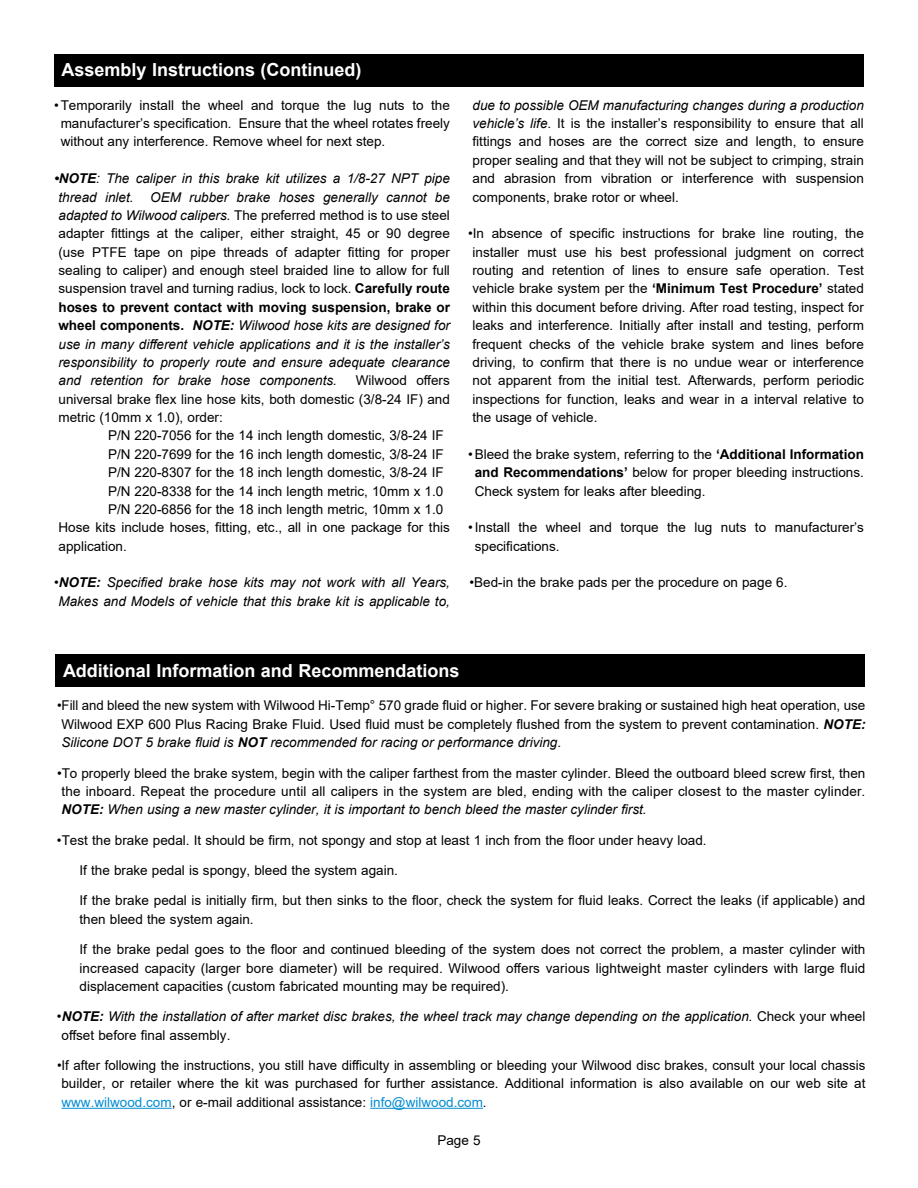
<style>
.page{position:relative;width:918px;height:1188px;background:#fff}
.page>*{position:absolute;margin:0;border:0;box-sizing:border-box;transform-origin:0 0}
.t1{font:700 18px "Arial";color:#fff}
.t2{font:13.5px/18.3px "Arial";color:#000;text-align:justify}
.t3{font:italic 13.5px/18.3px "Arial";color:#000;text-align:justify}
.s1{font-weight:700}
.s2{font-style:normal}
.s3{font-weight:700;font-style:normal}
.s4{font-style:italic}
.s5{font-weight:700;font-style:italic}
.s6{color:#008cd1}
</style>
<div class="page">
<div style="left:54px;top:54px;width:810px;height:32px;background:#000"></div>
<hr style="left:62px;top:1108px;width:110px;height:1px;background:#008cd1">
<hr style="left:370px;top:1108px;width:113px;height:1px;background:#008cd1">
<div style="left:56px;top:655px;width:810px;height:32px;background:#000"></div>
<h1 class="t1" style="left:62px;top:57px;width:302px">Assembly Instructions (Continued)</h1>
<p class="t2" style="left:61px;top:96px;width:391px;text-indent:-7px">•Temporarily install the wheel and torque the lug nuts to the manufacturer’s specification. Ensure that the wheel rotates freely without any interference. Remove wheel for next step.</p>
<p class="t3" style="left:58px;top:170px;width:393px;text-indent:-4px"><span class="s1">•NOTE</span>: The caliper in this brake kit utilizes a 1/8-27 NPT pipe thread inlet. OEM rubber brake hoses generally cannot be adapted to Wilwood calipers. <span class="s2">The preferred method is to use steel adapter fittings at the caliper, either straight, 45 or 90 degree (use PTFE tape on pipe threads of adapter fitting for proper sealing to caliper) and enough steel braided line to allow for full suspension travel and turning radius, lock to lock.</span> <span class="s3">Carefully route hoses to prevent contact with moving suspension, brake or wheel components.</span> <span class="s1">NOTE:</span> Wilwood hose kits are designed for use in many different vehicle applications and it is the installer’s responsibility to properly route and ensure adequate clearance and retention for brake hose components.</p>
<p class="t2" style="left:58px;top:371px;width:393px;text-indent:297px">Wilwood offers universal brake flex line hose kits, both domestic (3/8-24 IF) and metric (10mm x 1.0), order:</p>
<p class="t2" style="left:108px;top:426px;width:337px">P/N 220-7056 for the 14 inch length domestic, 3/8-24 IF</p>
<p class="t2" style="left:108px;top:445px;width:337px">P/N 220-7699 for the 16 inch length domestic, 3/8-24 IF</p>
<p class="t2" style="left:108px;top:463px;width:337px">P/N 220-8307 for the 18 inch length domestic, 3/8-24 IF</p>
<p class="t2" style="left:108px;top:482px;width:337px">P/N 220-8338 for the 14 inch length metric, 10mm x 1.0</p>
<p class="t2" style="left:108px;top:500px;width:337px">P/N 220-6856 for the 18 inch length metric, 10mm x 1.0</p>
<p class="t2" style="left:58px;top:518px;width:393px">Hose kits include hoses, fitting, etc., all in one package for this</p>
<p class="t2" style="left:58px;top:537px;width:70px">application.</p>
<p class="t3" style="left:54px;top:574px;width:398px;text-align:center"><span class="s2">•</span><span class="s1">NOTE:</span> Specified brake hose kits may not work with all Years,<br>Makes and Models of vehicle that this brake kit is applicable to,</p>
<p class="t2" style="left:472px;top:96px;width:393px"><span class="s4">due to possible OEM manufacturing changes during a production vehicle’s life</span>. It is the installer’s responsibility to ensure that all fittings and hoses are the correct size and length, to ensure proper sealing and that they will not be subject to crimping, strain and abrasion from vibration or interference with suspension components, brake rotor or wheel.</p>
<p class="t2" style="left:472px;top:224px;width:393px;text-indent:-4px">•In absence of specific instructions for brake line routing, the installer must use his best professional judgment on correct routing and retention of lines to ensure safe operation. Test vehicle brake system per the <span class="s1">‘Minimum Test Procedure’</span> stated within this document before driving. After road testing, inspect for leaks and interference. Initially after install and testing, perform frequent checks of the vehicle brake system and lines before driving, to confirm that there is no undue wear or interference not apparent from the initial test. Afterwards, perform periodic inspections for function, leaks and wear in a interval relative to the usage of vehicle.</p>
<p class="t2" style="left:475px;top:445px;width:391px;text-indent:-7px">•Bleed the brake system, referring to the <span class="s1">‘Additional Information and Recommendations’</span> below for proper bleeding instructions.<br>Check system for leaks after bleeding.</p>
<p class="t2" style="left:475px;top:518px;width:391px;text-indent:-7px">•Install the wheel and torque the lug nuts to manufacturer’s specifications.</p>
<p class="t2" style="left:470px;top:573px;width:320px">•Bed-in the brake pads per the procedure on page 6.</p>
<h1 class="t1" style="left:63px;top:658px;width:398px">Additional Information and Recommendations</h1>
<p class="t2" style="left:62px;top:697px;width:806px;text-indent:-5px">•Fill and bleed the new system with Wilwood Hi-Temp° 570 grade fluid or higher. For severe braking or sustained high heat operation, use Wilwood EXP 600 Plus Racing Brake Fluid. Used fluid must be completely flushed from the system to prevent contamination. <span class="s5">NOTE:<br></span><span class="s4">Silicone DOT 5 brake fluid is</span> <span class="s5">NOT</span> <span class="s4">recommended for racing or performance driving</span>.</p>
<p class="t2" style="left:62px;top:764px;width:805px;text-indent:-4px">•To properly bleed the brake system, begin with the caliper farthest from the master cylinder. Bleed the outboard bleed screw first, then the inboard. Repeat the procedure until all calipers in the system are bled, ending with the caliper closest to the master cylinder.<br><span class="s5">NOTE:</span> <span class="s4">When using a new master cylinder, it is important to bench bleed the master cylinder first.</span></p>
<p class="t2" style="left:57px;top:831px;width:651px">•Test the brake pedal. It should be firm, not spongy and stop at least 1 inch from the floor under heavy load.</p>
<p class="t2" style="left:80px;top:861px;width:320px">If the brake pedal is spongy, bleed the system again.</p>
<p class="t2" style="left:80px;top:891px;width:787px">If the brake pedal is initially firm, but then sinks to the floor, check the system for fluid leaks. Correct the leaks (if applicable) and then bleed the system again.</p>
<p class="t2" style="left:80px;top:940px;width:787px">If the brake pedal goes to the floor and continued bleeding of the system does not correct the problem, a master cylinder with increased capacity (larger bore diameter) will be required. Wilwood offers various lightweight master cylinders with large fluid displacement capacities (custom fabricated mounting may be required).</p>
<p class="t3" style="left:62px;top:1008px;width:805px;text-indent:-5px"><span class="s2">•</span><span class="s1">NOTE:</span> With the installation of after market disc brakes, the wheel track may change depending on the application. <span class="s2">Check your wheel offset before final assembly.</span></p>
<p class="t2" style="left:61px;top:1056px;width:806px;text-indent:-4px">•If after following the instructions, you still have difficulty in assembling or bleeding your Wilwood disc brakes, consult your local chassis builder, or retailer where the kit was purchased for further assistance. Additional information is also available on our web site at <span class="s6">www.wilwood.com</span>, or e-mail additional assistance: <span class="s6">info@wilwood.com</span>.</p>
<p class="t2" style="left:437px;top:1131px;width:45px">Page 5</p>
</div>
